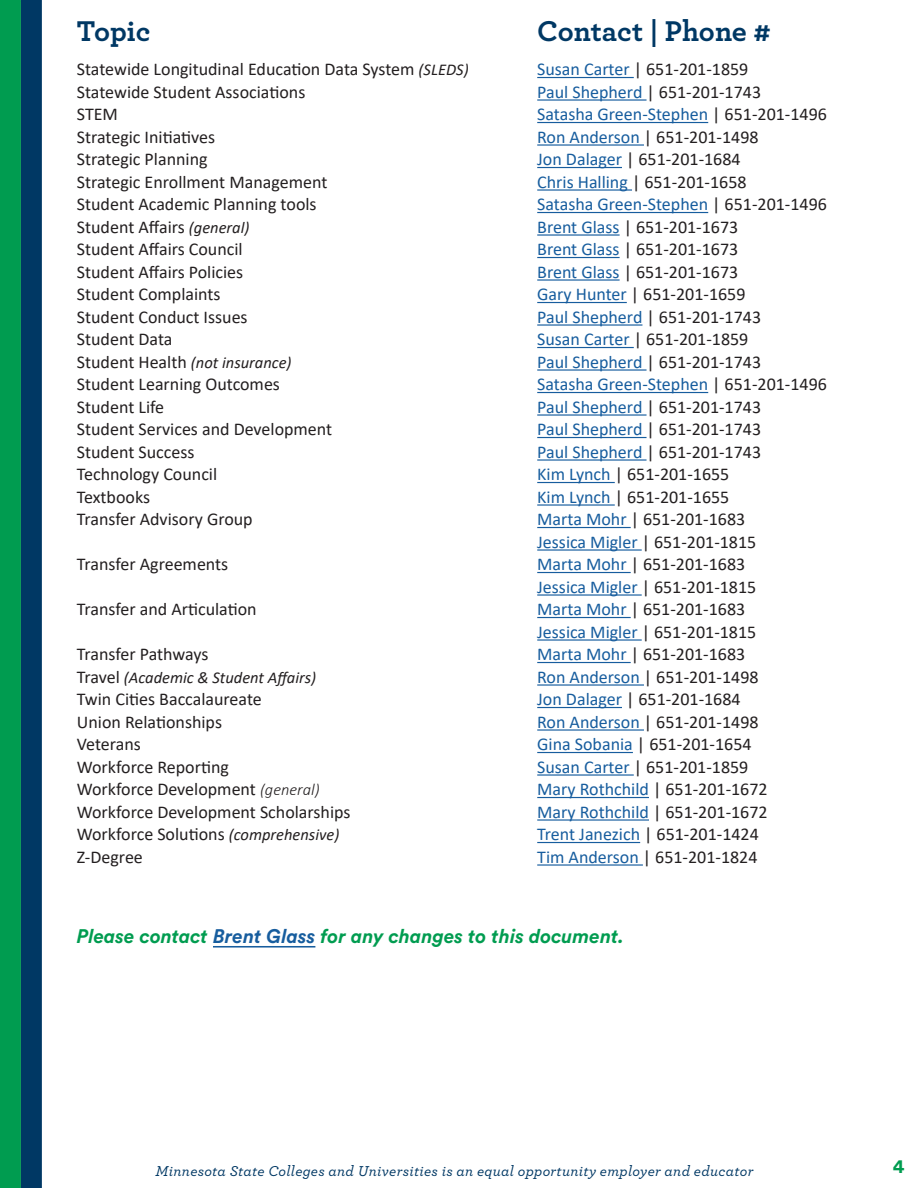
<style>
.page{position:relative;width:918px;height:1188px;background:#fff}
.page>*{position:absolute;margin:0;border:0;box-sizing:border-box;transform-origin:0 0}
.t1{font:700 30px "Archer";color:#003864}
.t2{font:italic 700 19.5px "Circular Std";color:#009c50}
.t3{font:700 19.5px "Circular Std";color:#009c50}
.t4{font:18px/22.5px "Calibri";color:#231f20}
.t5{font:18px "Calibri";color:#175d9e}
.t6{font:italic 16.5px "Calibri";color:#231f20}
.t7{font:italic 500 15px "Archer";letter-spacing:.02em;color:#003864}
.s1{font-style:italic;font-size:16.5px}
.s2{font-style:normal;font-size:18px}
.s3{font-weight:300;font-style:italic;font-size:16.5px}
.s4{color:#175d9e}
.s5{color:#231f20}
</style>
<div class="page">
<hr style="left:537px;top:77px;width:97px;height:1px;background:#175d9e">
<hr style="left:537px;top:99px;width:110px;height:2px;background:#175d9e">
<hr style="left:537px;top:122px;width:171px;height:1px;background:#175d9e">
<hr style="left:537px;top:144px;width:107px;height:2px;background:#175d9e">
<hr style="left:537px;top:167px;width:85px;height:1px;background:#175d9e">
<hr style="left:537px;top:189px;width:95px;height:2px;background:#175d9e">
<hr style="left:537px;top:212px;width:171px;height:1px;background:#175d9e">
<hr style="left:537px;top:234px;width:83px;height:2px;background:#175d9e">
<hr style="left:537px;top:257px;width:83px;height:1px;background:#175d9e">
<hr style="left:537px;top:279px;width:83px;height:2px;background:#175d9e">
<hr style="left:537px;top:302px;width:90px;height:1px;background:#175d9e">
<hr style="left:537px;top:324px;width:105px;height:2px;background:#175d9e">
<hr style="left:537px;top:347px;width:97px;height:1px;background:#175d9e">
<hr style="left:537px;top:369px;width:110px;height:2px;background:#175d9e">
<hr style="left:537px;top:392px;width:171px;height:1px;background:#175d9e">
<hr style="left:537px;top:414px;width:110px;height:2px;background:#175d9e">
<hr style="left:537px;top:437px;width:110px;height:1px;background:#175d9e">
<hr style="left:537px;top:459px;width:110px;height:2px;background:#175d9e">
<hr style="left:537px;top:482px;width:78px;height:1px;background:#175d9e">
<hr style="left:537px;top:504px;width:78px;height:2px;background:#175d9e">
<hr style="left:537px;top:527px;width:94px;height:1px;background:#175d9e">
<hr style="left:537px;top:549px;width:105px;height:2px;background:#175d9e">
<hr style="left:537px;top:572px;width:94px;height:1px;background:#175d9e">
<hr style="left:537px;top:594px;width:105px;height:2px;background:#175d9e">
<hr style="left:537px;top:617px;width:94px;height:1px;background:#175d9e">
<hr style="left:537px;top:639px;width:105px;height:2px;background:#175d9e">
<hr style="left:537px;top:662px;width:94px;height:1px;background:#175d9e">
<hr style="left:537px;top:684px;width:107px;height:2px;background:#175d9e">
<hr style="left:537px;top:707px;width:85px;height:1px;background:#175d9e">
<hr style="left:537px;top:729px;width:107px;height:2px;background:#175d9e">
<hr style="left:537px;top:752px;width:96px;height:1px;background:#175d9e">
<hr style="left:537px;top:774px;width:97px;height:2px;background:#175d9e">
<hr style="left:537px;top:797px;width:112px;height:1px;background:#175d9e">
<hr style="left:537px;top:819px;width:112px;height:2px;background:#175d9e">
<hr style="left:537px;top:842px;width:103px;height:1px;background:#175d9e">
<hr style="left:537px;top:864px;width:106px;height:2px;background:#175d9e">
<hr style="left:213px;top:946px;width:102px;height:2px;background:#175d9e">
<div style="left:1px;top:1px;width:19px;height:1186px;background:#009c50"></div>
<div style="left:0;top:0;width:21px;height:1188px;border:2px solid #009c50"></div>
<div style="left:22px;top:1px;width:19px;height:1186px;background:#003864"></div>
<div style="left:21px;top:0;width:21px;height:1188px;border:2px solid #003864"></div>
<p class="t1" style="left:77px;top:8px;width:76px">Topic</p>
<p class="t1" style="left:537px;top:8px;width:235px">Contact | Phone #</p>
<p class="t4" style="left:77px;top:58px;width:393px">Statewide Longitudinal Education Data System <span class="s1">(SLEDS)</span></p>
<p class="t4" style="left:77px;top:80px;width:230px">Statewide Student Associations</p>
<p class="t4" style="left:77px;top:103px;width:43px">STEM</p>
<p class="t4" style="left:77px;top:125px;width:140px">Strategic Initiatives<br>Strategic Planning</p>
<p class="t4" style="left:77px;top:170px;width:252px">Strategic Enrollment Management</p>
<p class="t4" style="left:77px;top:193px;width:241px">Student Academic Planning tools</p>
<p class="t4" style="left:77px;top:215px;width:174px">Student Affairs <span class="s1">(general)</span></p>
<p class="t4" style="left:77px;top:238px;width:167px">Student Affairs Council</p>
<p class="t4" style="left:77px;top:260px;width:168px">Student Affairs Policies</p>
<p class="t4" style="left:77px;top:283px;width:145px">Student Complaints</p>
<p class="t4" style="left:77px;top:305px;width:172px">Student Conduct Issues</p>
<p class="t4" style="left:77px;top:328px;width:97px">Student Data</p>
<p class="t6" style="left:77px;top:351px;width:216px"><span class="s2">Student Health</span> (not insurance)</p>
<p class="t4" style="left:77px;top:373px;width:205px">Student Learning Outcomes</p>
<p class="t4" style="left:77px;top:395px;width:89px">Student Life</p>
<p class="t4" style="left:77px;top:418px;width:257px">Student Services and Development</p>
<p class="t4" style="left:77px;top:440px;width:119px">Student Success</p>
<p class="t4" style="left:77px;top:463px;width:142px">Technology Council</p>
<p class="t4" style="left:77px;top:485px;width:75px">Textbooks</p>
<p class="t4" style="left:77px;top:508px;width:177px">Transfer Advisory Group</p>
<p class="t4" style="left:77px;top:553px;width:153px">Transfer Agreements</p>
<p class="t4" style="left:77px;top:598px;width:181px">Transfer and Articulation</p>
<p class="t4" style="left:77px;top:643px;width:133px">Transfer Pathways</p>
<p class="t6" style="left:77px;top:666px;width:241px"><span class="s2">Travel</span> (Academic &amp; Student Affairs)</p>
<p class="t4" style="left:77px;top:688px;width:186px">Twin Cities Baccalaureate</p>
<p class="t4" style="left:77px;top:710px;width:147px">Union Relationships</p>
<p class="t4" style="left:77px;top:733px;width:65px">Veterans</p>
<p class="t4" style="left:77px;top:755px;width:154px">Workforce Reporting</p>
<p class="t4" style="left:77px;top:778px;width:244px">Workforce Development <span class="s3">(general)</span></p>
<p class="t4" style="left:77px;top:800px;width:275px">Workforce Development Scholarships</p>
<p class="t4" style="left:77px;top:823px;width:264px">Workforce Solutions <span class="s1">(comprehensive)</span></p>
<p class="t4" style="left:77px;top:845px;width:68px">Z-Degree</p>
<p class="t4" style="left:537px;top:58px;width:213px"><span class="s4">Susan Carter</span> | 651-201-1859</p>
<p class="t4" style="left:537px;top:80px;width:225px"><span class="s4">Paul Shepherd</span> | 651-201-1743</p>
<p class="t5" style="left:537px;top:102px;width:291px">Satasha Green-Stephen <span class="s5">| 651-201-1496</span></p>
<p class="t4" style="left:537px;top:125px;width:223px"><span class="s4">Ron Anderson</span> | 651-201-1498</p>
<p class="t4" style="left:537px;top:148px;width:205px"><span class="s4">Jon Dalager</span> | 651-201-1684</p>
<p class="t4" style="left:537px;top:170px;width:211px"><span class="s4">Chris Halling</span> | 651-201-1658</p>
<p class="t5" style="left:537px;top:192px;width:291px">Satasha Green-Stephen <span class="s5">| 651-201-1496</span></p>
<p class="t4" style="left:537px;top:215px;width:203px"><span class="s4">Brent Glass</span> | 651-201-1673</p>
<p class="t4" style="left:537px;top:238px;width:203px"><span class="s4">Brent Glass</span> | 651-201-1673</p>
<p class="t4" style="left:537px;top:260px;width:203px"><span class="s4">Brent Glass</span> | 651-201-1673</p>
<p class="t4" style="left:537px;top:283px;width:210px"><span class="s4">Gary Hunter</span> | 651-201-1659</p>
<p class="t4" style="left:537px;top:305px;width:225px"><span class="s4">Paul Shepherd</span> | 651-201-1743</p>
<p class="t4" style="left:537px;top:328px;width:213px"><span class="s4">Susan Carter</span> | 651-201-1859</p>
<p class="t4" style="left:537px;top:350px;width:225px"><span class="s4">Paul Shepherd</span> | 651-201-1743</p>
<p class="t5" style="left:537px;top:372px;width:291px">Satasha Green-Stephen <span class="s5">| 651-201-1496</span></p>
<p class="t4" style="left:537px;top:395px;width:225px"><span class="s4">Paul Shepherd</span> | 651-201-1743</p>
<p class="t4" style="left:537px;top:418px;width:225px"><span class="s4">Paul Shepherd</span> | 651-201-1743</p>
<p class="t4" style="left:537px;top:440px;width:225px"><span class="s4">Paul Shepherd</span> | 651-201-1743</p>
<p class="t4" style="left:537px;top:463px;width:194px"><span class="s4">Kim Lynch</span> | 651-201-1655</p>
<p class="t4" style="left:537px;top:485px;width:194px"><span class="s4">Kim Lynch</span> | 651-201-1655</p>
<p class="t4" style="left:537px;top:508px;width:210px"><span class="s4">Marta Mohr</span> | 651-201-1683</p>
<p class="t5" style="left:537px;top:530px;width:221px">Jessica Migler <span class="s5">| 651-201-1815</span></p>
<p class="t4" style="left:537px;top:553px;width:210px"><span class="s4">Marta Mohr</span> | 651-201-1683</p>
<p class="t5" style="left:537px;top:575px;width:221px">Jessica Migler <span class="s5">| 651-201-1815</span></p>
<p class="t4" style="left:537px;top:598px;width:210px"><span class="s4">Marta Mohr</span> | 651-201-1683</p>
<p class="t5" style="left:537px;top:620px;width:221px">Jessica Migler <span class="s5">| 651-201-1815</span></p>
<p class="t4" style="left:537px;top:643px;width:210px"><span class="s4">Marta Mohr</span> | 651-201-1683</p>
<p class="t4" style="left:537px;top:665px;width:223px"><span class="s4">Ron Anderson</span> | 651-201-1498</p>
<p class="t4" style="left:537px;top:688px;width:205px"><span class="s4">Jon Dalager</span> | 651-201-1684</p>
<p class="t4" style="left:537px;top:710px;width:223px"><span class="s4">Ron Anderson</span> | 651-201-1498</p>
<p class="t4" style="left:537px;top:733px;width:216px"><span class="s4">Gina Sobania</span> | 651-201-1654</p>
<p class="t4" style="left:537px;top:755px;width:213px"><span class="s4">Susan Carter</span> | 651-201-1859</p>
<p class="t5" style="left:537px;top:777px;width:232px">Mary Rothchild <span class="s5">| 651-201-1672</span></p>
<p class="t5" style="left:537px;top:800px;width:232px">Mary Rothchild <span class="s5">| 651-201-1672</span></p>
<p class="t5" style="left:537px;top:822px;width:223px">Trent Janezich <span class="s5">| 651-201-1424</span></p>
<p class="t4" style="left:537px;top:845px;width:222px"><span class="s4">Tim Anderson</span> | 651-201-1824</p>
<p class="t2" style="left:77px;top:924px;width:548px">Please contact <span class="s4">Brent Glass</span> for any changes to this document.</p>
<p class="t7" style="left:156px;top:1160px;width:600px">Minnesota State Colleges and Universities is an equal opportunity employer and educator</p>
<p class="t3" style="left:893px;top:1154px;width:13px">4</p>
</div>
